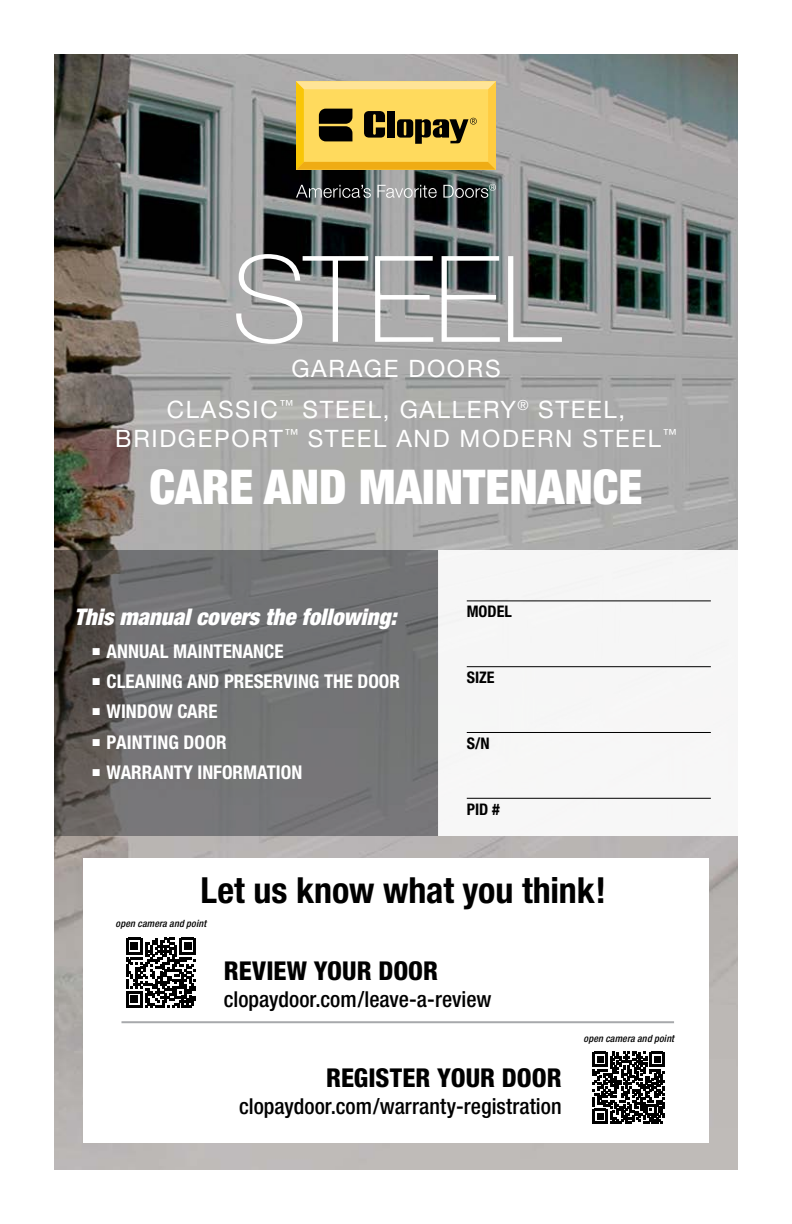
<style>
.page{position:relative;width:792px;height:1224px;background:#fff}
.page>*{position:absolute;margin:0;border:0;box-sizing:border-box;transform-origin:0 0}
.t1{font:100 120px "Helvetica Neue";letter-spacing:-.005em;color:#fff}
.t2{font:900 condensed 48px "Helvetica Neue";color:#fff}
.t3{font:700 condensed 36px "Helvetica Neue";letter-spacing:-.005em;color:#000}
.t4{font:800 condensed 26px "Helvetica Neue";color:#000}
.t5{font:24px/40.8px "Helvetica Neue";letter-spacing:.07em;color:#fff;text-align:center}
.t6{font:italic 900 condensed 23px "Helvetica Neue";color:#fff}
.t7{font:500 condensed 22px "Helvetica Neue";color:#000}
.t8{font:700 condensed 19px "Helvetica Neue";color:#fff}
.t9{font:700 condensed 16px "Helvetica Neue";color:#000}
.t10{font:italic 500 condensed 10px "Helvetica Neue";letter-spacing:.015em;color:#000}
</style>
<div class="page">
<img style="left:54px;top:54px;width:684px;height:1116px">
<svg style="left:296px;top:185px;width:75px;height:13px"></svg>
<svg style="left:377px;top:185px;width:60px;height:13px"></svg>
<svg style="left:443px;top:184px;width:53px;height:14px"></svg>
<svg style="left:296px;top:81px;width:200px;height:89px;background:#d5b349"></svg>
<div style="left:83px;top:859px;width:626px;height:284px;background:#fff"></div>
<svg style="left:54px;top:550px;width:385px;height:285px;background:#6d6c6d"></svg>
<div style="left:439px;top:550px;width:353px;height:285px;background:#f7f6f6"></div>
<hr style="left:467px;top:600px;width:244px;height:1px;background:#000">
<hr style="left:467px;top:666px;width:244px;height:1px;background:#000">
<hr style="left:467px;top:732px;width:244px;height:1px;background:#000">
<hr style="left:467px;top:798px;width:244px;height:1px;background:#000">
<svg style="left:593px;top:1052px;width:72px;height:72px"></svg>
<svg style="left:126px;top:938px;width:70px;height:70px"></svg>
<hr style="left:121px;top:1021px;width:553px;height:2px;background:#a7a9ac">
<h1 class="t1" style="left:231px;top:231px;width:331px">STEEL</h1>
<p class="t5" style="left:167px;top:348px;width:460px">GARAGE DOORS<br>CLASSIC<sup>™</sup> STEEL, GALLERY<sup>®</sup> STEEL,</p>
<p class="t5" style="left:115px;top:417px;width:563px">BRIDGEPORT<sup>™</sup> STEEL AND MODERN STEEL<sup>™</sup></p>
<h2 class="t2" style="left:149px;top:457px;width:495px">CARE AND MAINTENANCE</h2>
<p class="t6" style="left:74px;top:603px;width:324px">This manual covers the following:</p>
<p class="t9" style="left:467px;top:602px;width:47px">MODEL</p>
<p class="t8" style="left:93px;top:640px;width:192px">■ ANNUAL MAINTENANCE</p>
<p class="t8" style="left:93px;top:670px;width:309px">■ CLEANING AND PRESERVING THE DOOR</p>
<p class="t8" style="left:93px;top:700px;width:126px">■ WINDOW CARE</p>
<p class="t8" style="left:93px;top:730px;width:136px">■ PAINTING DOOR</p>
<p class="t8" style="left:93px;top:761px;width:211px">■ WARRANTY INFORMATION</p>
<p class="t9" style="left:467px;top:668px;width:29px">SIZE</p>
<p class="t9" style="left:467px;top:734px;width:24px">S/N</p>
<p class="t9" style="left:467px;top:799px;width:35px">PID #</p>
<h3 class="t3" style="left:201px;top:869px;width:407px">Let us know what you think!</h3>
<p class="t10" style="left:116px;top:917px;width:92px">open camera and point</p>
<h3 class="t4" style="left:224px;top:955px;width:216px">REVIEW YOUR DOOR</h3>
<p class="t7" style="left:224px;top:986px;width:269px">clopaydoor.com/leave-a-review</p>
<h3 class="t4" style="left:326px;top:1062px;width:237px">REGISTER YOUR DOOR</h3>
<p class="t7" style="left:239px;top:1093px;width:324px">clopaydoor.com/warranty-registration</p>
<p class="t10" style="left:584px;top:1032px;width:92px">open camera and point</p>
</div>
